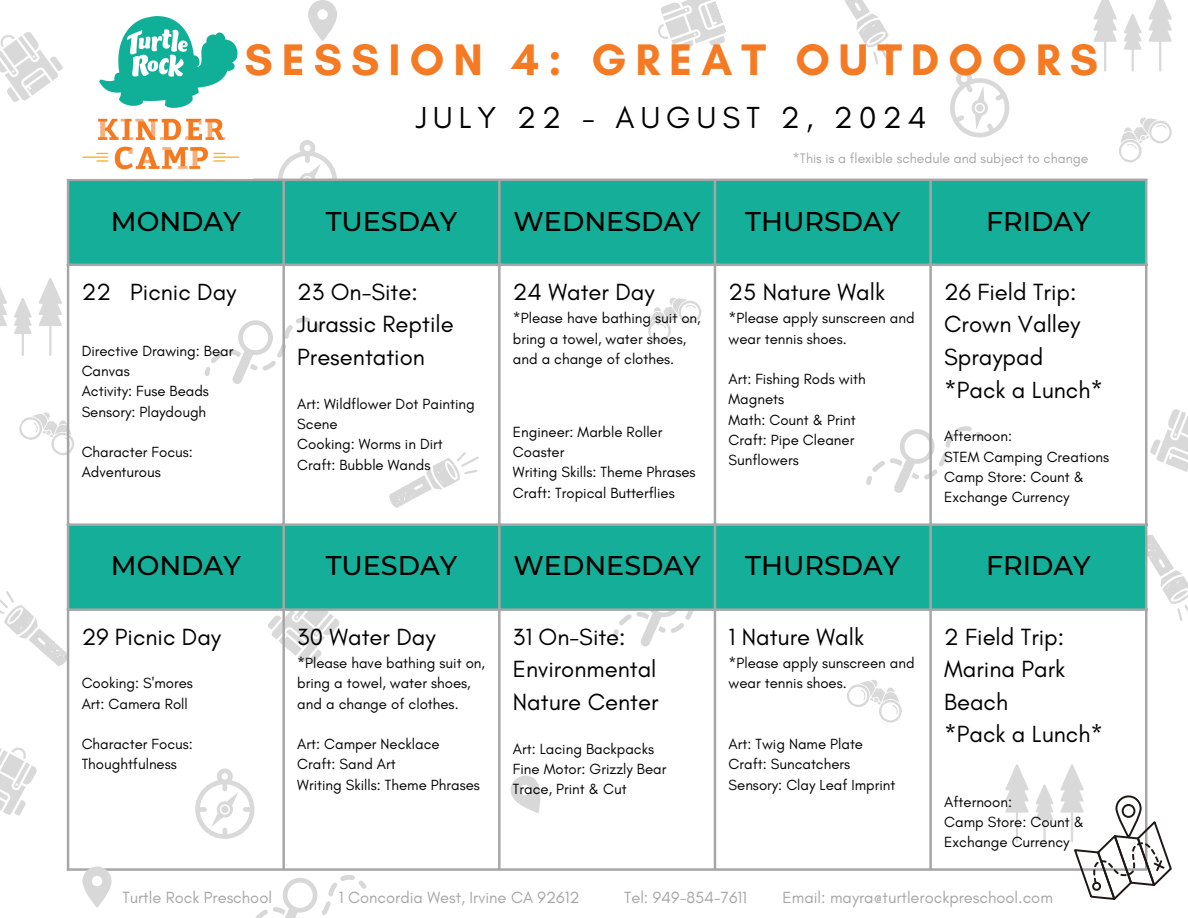
<style>
.page{position:relative;width:1188px;height:918px;background:#fff}
.page>*{position:absolute;margin:0;border:0;box-sizing:border-box;transform-origin:0 0}
.t1{font:700 45px "Glacial Indifference";letter-spacing:.2em;color:#f47a23}
.t2{font:30.9px "Glacial Indifference";letter-spacing:.2em;color:#000}
.t3{font:500 27px "Montserrat";color:#000}
.t4{font:23.85px/32.7px "Glacial Indifference";color:#000}
.t5{font:16.5px "Glacial Indifference";color:#a6a6a6}
.t6{font:15px/20.2px "Glacial Indifference";color:#000}
.t7{font:13.95px "Glacial Indifference";color:#a6a6a6}
</style>
<div class="page">
<svg style="left:0;top:32px;width:63px;height:70px"></svg>
<svg style="left:1094px;top:0;width:23px;height:72px"></svg>
<svg style="left:1149px;top:0;width:23px;height:72px"></svg>
<svg style="left:1124px;top:14px;width:18px;height:58px"></svg>
<svg style="left:19px;top:410px;width:48px;height:49px"></svg>
<svg style="left:847px;top:680px;width:55px;height:43px"></svg>
<svg style="left:1150px;top:409px;width:38px;height:63px"></svg>
<svg style="left:0;top:590px;width:70px;height:78px"></svg>
<svg style="left:844px;top:0;width:52px;height:65px"></svg>
<svg style="left:268px;top:611px;width:71px;height:53px"></svg>
<svg style="left:510px;top:775px;width:31px;height:38px"></svg>
<svg style="left:613px;top:611px;width:104px;height:35px"></svg>
<svg style="left:195px;top:768px;width:60px;height:71px"></svg>
<svg style="left:278px;top:140px;width:59px;height:39px"></svg>
<svg style="left:1005px;top:764px;width:24px;height:78px"></svg>
<svg style="left:1036px;top:785px;width:17px;height:57px"></svg>
<svg style="left:1147px;top:532px;width:41px;height:90px"></svg>
<svg style="left:69px;top:181px;width:1076px;height:427px"></svg>
<hr style="left:67px;top:181px;width:2px;height:687px;background:#a6a6a6">
<hr style="left:282px;top:181px;width:3px;height:687px;background:#a6a6a6">
<hr style="left:498px;top:181px;width:3px;height:687px;background:#a6a6a6">
<hr style="left:714px;top:181px;width:2px;height:687px;background:#a6a6a6">
<hr style="left:929px;top:181px;width:3px;height:687px;background:#a6a6a6">
<hr style="left:1145px;top:181px;width:2px;height:687px;background:#a6a6a6">
<hr style="left:67px;top:179px;width:1080px;height:2px;background:#a6a6a6">
<hr style="left:67px;top:264px;width:1080px;height:2px;background:#a6a6a6">
<hr style="left:67px;top:523px;width:1080px;height:3px;background:#a6a6a6">
<hr style="left:67px;top:608px;width:1080px;height:3px;background:#a6a6a6">
<hr style="left:67px;top:868px;width:1080px;height:3px;background:#a6a6a6">
<svg style="left:1060px;top:764px;width:112px;height:136px"></svg>
<img style="left:82px;top:15px;width:158px;height:155px">
<svg style="left:1119px;top:118px;width:53px;height:45px"></svg>
<svg style="left:0;top:287px;width:7px;height:39px"></svg>
<svg style="left:39px;top:278px;width:23px;height:78px"></svg>
<svg style="left:14px;top:298px;width:18px;height:58px"></svg>
<svg style="left:83px;top:867px;width:29px;height:41px"></svg>
<svg style="left:658px;top:0;width:68px;height:52px"></svg>
<svg style="left:308px;top:0;width:29px;height:41px"></svg>
<svg style="left:950px;top:71px;width:60px;height:67px"></svg>
<svg style="left:255px;top:875px;width:112px;height:43px"></svg>
<svg style="left:0;top:747px;width:37px;height:69px"></svg>
<p class="t1" style="left:244px;top:33px;width:855px">SESSION 4: GREAT OUTDOORS</p>
<h2 class="t2" style="left:416px;top:99px;width:512px">JULY 22 - AUGUST 2, 2024</h2>
<p class="t7" style="left:793px;top:150px;width:297px">*This is a flexible schedule and subject to change</p>
<h3 class="t3" style="left:111px;top:204px;width:131px">MONDAY</h3>
<h3 class="t3" style="left:326px;top:204px;width:133px">TUESDAY</h3>
<h3 class="t3" style="left:514px;top:204px;width:189px">WEDNESDAY</h3>
<h3 class="t3" style="left:745px;top:204px;width:157px">THURSDAY</h3>
<p class="t3" style="left:986px;top:204px;width:106px">FRIDAY</p>
<h3 class="t4" style="left:82px;top:275px;width:156px">22 Picnic Day</h3>
<h1 class="t6" style="left:82px;top:341px;width:153px">Directive Drawing: Bear<br>Canvas<br>Activity: Fuse Beads<br>Sensory: Playdough</h1>
<p class="t6" style="left:82px;top:442px;width:113px">Character Focus:<br>Adventurous</p>
<p class="t4" style="left:297px;top:275px;width:122px">23 On-Site:</p>
<p class="t4" style="left:297px;top:308px;width:158px">Jurassic Reptile<br>Presentation</p>
<p class="t6" style="left:297px;top:393px;width:179px">Art: Wildflower Dot Painting<br>Scene</p>
<p class="t6" style="left:297px;top:434px;width:147px">Cooking: Worms in Dirt</p>
<p class="t6" style="left:297px;top:454px;width:135px">Craft: Bubble Wands</p>
<p class="t4" style="left:513px;top:275px;width:143px">24 Water Day</p>
<p class="t6" style="left:513px;top:308px;width:189px">*Please have bathing suit on, bring a towel, water shoes, and a change of clothes.</p>
<p class="t6" style="left:513px;top:422px;width:151px">Engineer: Marble Roller<br>Coaster</p>
<p class="t6" style="left:513px;top:462px;width:184px">Writing Skills: Theme Phrases</p>
<p class="t6" style="left:513px;top:482px;width:163px">Craft: Tropical Butterflies</p>
<p class="t4" style="left:729px;top:275px;width:158px">25 Nature Walk</p>
<p class="t6" style="left:729px;top:308px;width:188px">*Please apply sunscreen and wear tennis shoes.</p>
<p class="t6" style="left:729px;top:369px;width:139px">Art: Fishing Rods with<br>Magnets</p>
<p class="t6" style="left:729px;top:409px;width:129px">Math: Count &amp; Print</p>
<p class="t6" style="left:729px;top:429px;width:127px">Craft: Pipe Cleaner<br>Sunflowers</p>
<p class="t4" style="left:944px;top:275px;width:134px">26 Field Trip:</p>
<p class="t4" style="left:944px;top:308px;width:138px">Crown Valley<br>Spraypad</p>
<p class="t4" style="left:944px;top:373px;width:160px">*Pack a Lunch*</p>
<p class="t6" style="left:944px;top:426px;width:69px">Afternoon:</p>
<p class="t6" style="left:944px;top:446px;width:167px">STEM Camping Creations</p>
<p class="t6" style="left:944px;top:467px;width:141px">Camp Store: Count &amp;<br>Exchange Currency</p>
<p class="t3" style="left:111px;top:549px;width:131px">MONDAY</p>
<p class="t3" style="left:326px;top:549px;width:133px">TUESDAY</p>
<p class="t3" style="left:514px;top:549px;width:189px">WEDNESDAY</p>
<p class="t3" style="left:745px;top:549px;width:157px">THURSDAY</p>
<p class="t3" style="left:986px;top:549px;width:106px">FRIDAY</p>
<p class="t4" style="left:82px;top:620px;width:141px">29 Picnic Day</p>
<p class="t6" style="left:82px;top:673px;width:113px">Cooking: S'mores</p>
<p class="t6" style="left:82px;top:693px;width:108px">Art: Camera Roll</p>
<p class="t6" style="left:82px;top:734px;width:113px">Character Focus:<br>Thoughtfulness</p>
<p class="t4" style="left:297px;top:620px;width:140px">30 Water Day</p>
<p class="t6" style="left:297px;top:653px;width:189px">*Please have bathing suit on, bring a towel, water shoes, and a change of clothes.</p>
<p class="t6" style="left:297px;top:734px;width:144px">Art: Camper Necklace</p>
<p class="t6" style="left:297px;top:754px;width:100px">Craft: Sand Art</p>
<p class="t6" style="left:297px;top:774px;width:184px">Writing Skills: Theme Phrases</p>
<p class="t4" style="left:513px;top:620px;width:114px">31 On-Site:</p>
<p class="t4" style="left:513px;top:652px;width:147px">Environmental<br>Nature Center</p>
<p class="t6" style="left:513px;top:738px;width:143px">Art: Lacing Backpacks</p>
<p class="t6" style="left:513px;top:759px;width:155px">Fine Motor: Grizzly Bear<br>Trace, Print &amp; Cut</p>
<p class="t4" style="left:729px;top:620px;width:137px">1 Nature Walk</p>
<p class="t6" style="left:729px;top:653px;width:188px">*Please apply sunscreen and wear tennis shoes.</p>
<p class="t6" style="left:729px;top:734px;width:136px">Art: Twig Name Plate</p>
<p class="t6" style="left:729px;top:754px;width:123px">Craft: Suncatchers</p>
<p class="t6" style="left:729px;top:774px;width:168px">Sensory: Clay Leaf Imprint</p>
<p class="t4" style="left:944px;top:620px;width:122px">2 Field Trip:</p>
<p class="t4" style="left:944px;top:652px;width:122px">Marina Park<br>Beach</p>
<p class="t4" style="left:944px;top:718px;width:160px">*Pack a Lunch*</p>
<p class="t6" style="left:944px;top:791px;width:69px">Afternoon:</p>
<p class="t6" style="left:944px;top:811px;width:141px">Camp Store: Count &amp;<br>Exchange Currency</p>
<p class="t5" style="left:123px;top:888px;width:151px">Turtle Rock Preschool</p>
<p class="t5" style="left:339px;top:888px;width:242px">1 Concordia West, Irvine CA 92612</p>
<p class="t5" style="left:624px;top:888px;width:124px">Tel: 949-854-7611</p>
<p class="t5" style="left:783px;top:888px;width:272px">Email: mayra@turtlerockpreschool.com</p>
</div>
